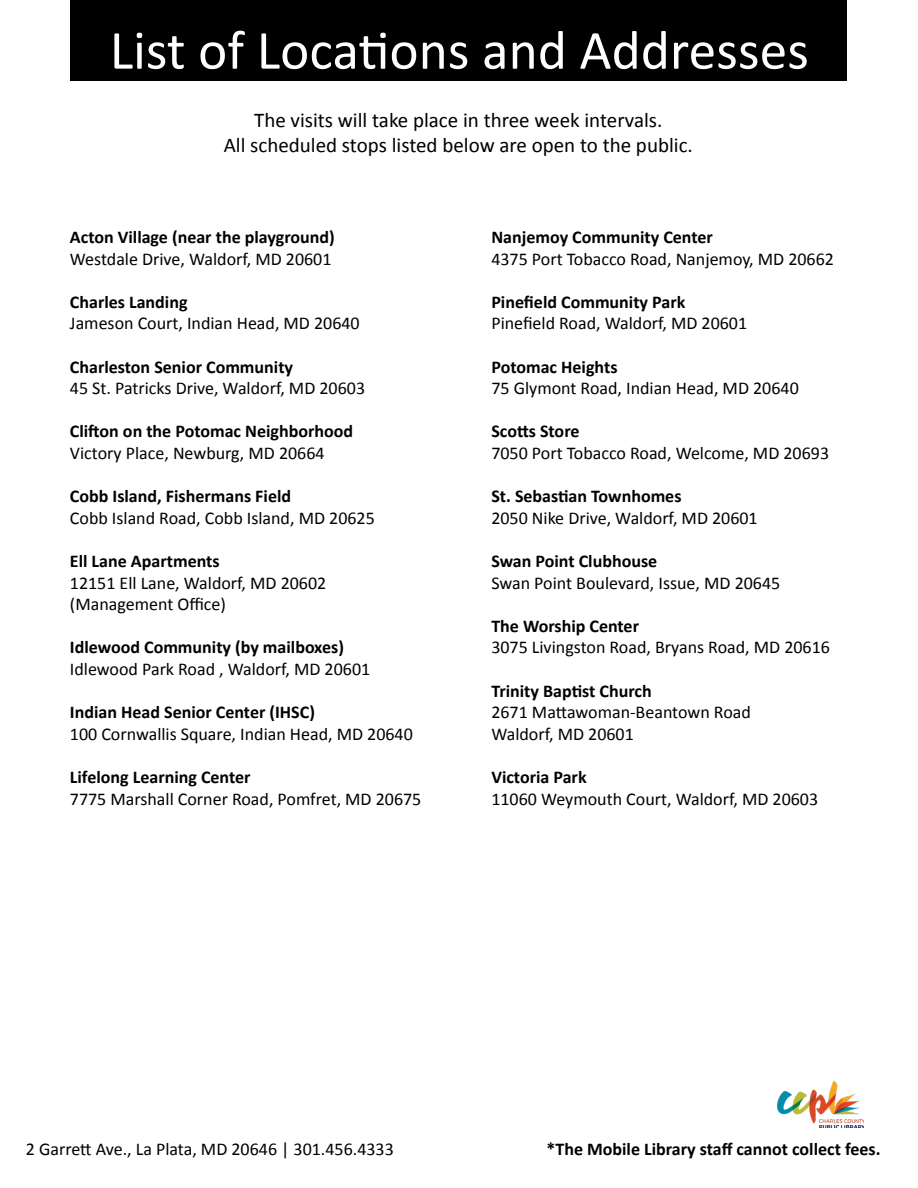
<style>
.page{position:relative;width:918px;height:1188px;background:#fff}
.page>*{position:absolute;margin:0;border:0;box-sizing:border-box;transform-origin:0 0}
.t1{font:55.5px "Calibri";color:#fff}
.t2{font:21px/25.2px "Calibri";color:#000;text-align:center}
.t3{font:18px/21.6px "Calibri";color:#000}
.t4{font:700 18px "Calibri";color:#000}
</style>
<div class="page">
<div style="left:70px;top:0;width:777px;height:81px;background:#000"></div>
<img style="left:778px;top:1081px;width:86px;height:46px">
<h1 class="t1" style="left:110px;top:15px;width:701px">List of Locations and Addresses</h1>
<p class="t2" style="left:224px;top:107px;width:471px">The visits will take place in three week intervals.<br>All scheduled stops listed below are open to the public.</p>
<p class="t4" style="left:70px;top:226px;width:266px">Acton Village (near the playground)</p>
<p class="t3" style="left:70px;top:248px;width:263px">Westdale Drive, Waldorf, MD 20601</p>
<p class="t4" style="left:70px;top:290px;width:119px">Charles Landing</p>
<p class="t3" style="left:70px;top:313px;width:291px">Jameson Court, Indian Head, MD 20640</p>
<p class="t4" style="left:70px;top:355px;width:225px">Charleston Senior Community</p>
<p class="t3" style="left:70px;top:377px;width:297px">45 St. Patricks Drive, Waldorf, MD 20603</p>
<p class="t4" style="left:70px;top:420px;width:285px">Clifton on the Potomac Neighborhood</p>
<p class="t3" style="left:70px;top:442px;width:256px">Victory Place, Newburg, MD 20664</p>
<p class="t4" style="left:70px;top:485px;width:223px">Cobb Island, Fishermans Field</p>
<p class="t3" style="left:70px;top:507px;width:306px">Cobb Island Road, Cobb Island, MD 20625</p>
<p class="t4" style="left:70px;top:550px;width:151px">Ell Lane Apartments</p>
<p class="t3" style="left:70px;top:572px;width:258px">12151 Ell Lane, Waldorf, MD 20602 (Management Office)</p>
<p class="t4" style="left:70px;top:636px;width:276px">Idlewood Community (by mailboxes)</p>
<p class="t3" style="left:70px;top:658px;width:302px">Idlewood Park Road , Waldorf, MD 20601</p>
<p class="t4" style="left:70px;top:701px;width:247px">Indian Head Senior Center (IHSC)</p>
<p class="t3" style="left:70px;top:723px;width:344px">100 Cornwallis Square, Indian Head, MD 20640</p>
<p class="t4" style="left:70px;top:766px;width:182px">Lifelong Learning Center</p>
<p class="t3" style="left:70px;top:788px;width:353px">7775 Marshall Corner Road, Pomfret, MD 20675</p>
<p class="t4" style="left:491px;top:226px;width:223px">Nanjemoy Community Center</p>
<p class="t3" style="left:491px;top:248px;width:344px">4375 Port Tobacco Road, Nanjemoy, MD 20662</p>
<p class="t4" style="left:491px;top:290px;width:195px">Pinefield Community Park</p>
<p class="t3" style="left:491px;top:313px;width:257px">Pinefield Road, Waldorf, MD 20601</p>
<p class="t4" style="left:491px;top:355px;width:128px">Potomac Heights</p>
<p class="t3" style="left:491px;top:377px;width:309px">75 Glymont Road, Indian Head, MD 20640</p>
<p class="t4" style="left:491px;top:420px;width:90px">Scotts Store</p>
<p class="t3" style="left:491px;top:442px;width:339px">7050 Port Tobacco Road, Welcome, MD 20693</p>
<p class="t4" style="left:491px;top:485px;width:192px">St. Sebastian Townhomes</p>
<p class="t3" style="left:491px;top:507px;width:268px">2050 Nike Drive, Waldorf, MD 20601</p>
<p class="t4" style="left:491px;top:550px;width:167px">Swan Point Clubhouse</p>
<p class="t3" style="left:491px;top:572px;width:290px">Swan Point Boulevard, Issue, MD 20645</p>
<p class="t4" style="left:491px;top:614px;width:149px">The Worship Center</p>
<p class="t3" style="left:491px;top:637px;width:340px">3075 Livingston Road, Bryans Road, MD 20616</p>
<p class="t4" style="left:491px;top:679px;width:162px">Trinity Baptist Church</p>
<p class="t3" style="left:491px;top:701px;width:261px">2671 Mattawoman-Beantown Road<br>Waldorf, MD 20601</p>
<p class="t4" style="left:491px;top:766px;width:97px">Victoria Park</p>
<p class="t3" style="left:491px;top:788px;width:328px">11060 Weymouth Court, Waldorf, MD 20603</p>
<p class="t3" style="left:26px;top:1138px;width:369px">2 Garrett Ave., La Plata, MD 20646 | 301.456.4333</p>
<p class="t4" style="left:546px;top:1138px;width:336px">*The Mobile Library staff cannot collect fees.</p>
</div>
